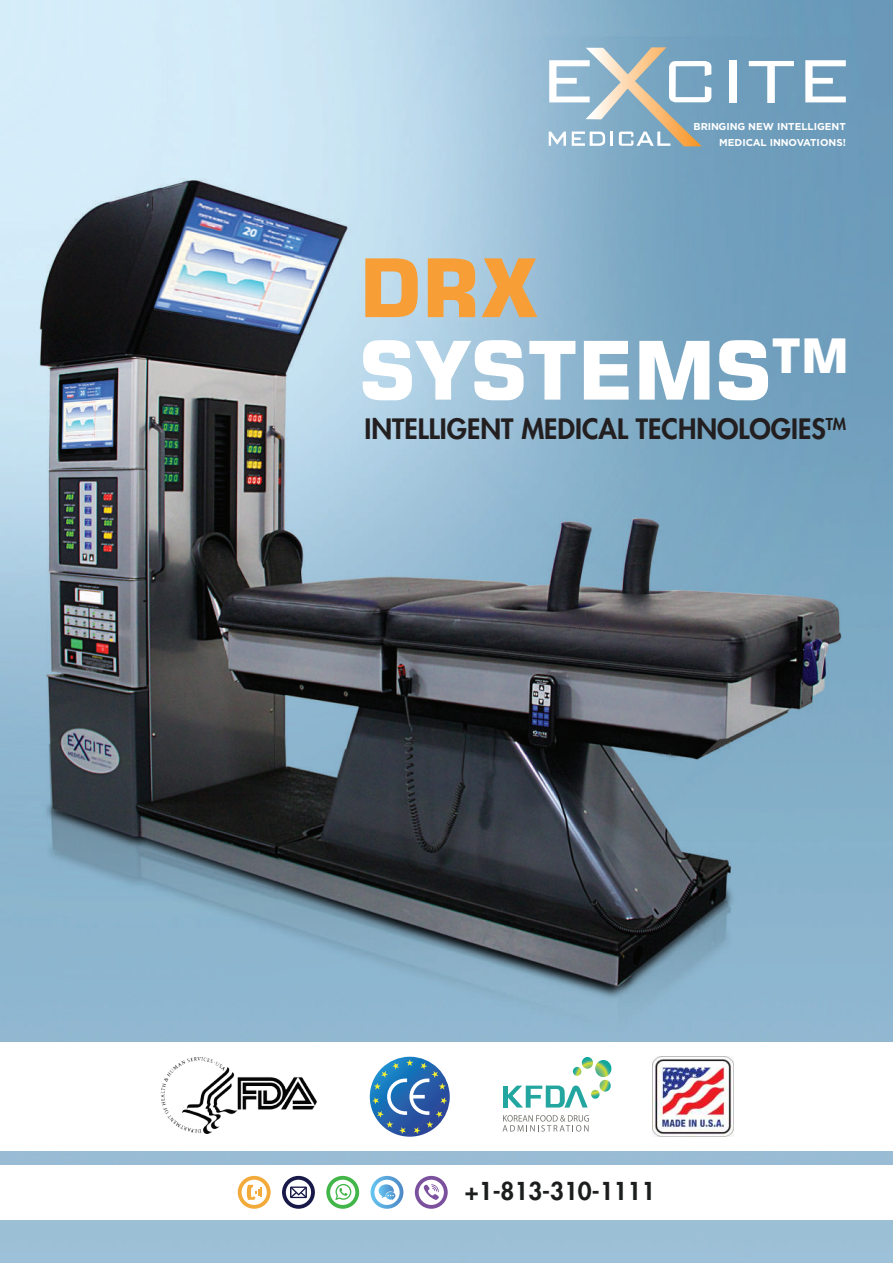
<style>
.page{position:relative;width:893px;height:1263px;background:#fff}
.page>*{position:absolute;margin:0;border:0;box-sizing:border-box;transform-origin:0 0}
.t1{font:700 80.85px/82.5px "Square 721 BT";color:#fff}
.t2{font:800 27.3px "Futura Std";color:#231f20}
.t3{font:800 24px "Futura Std";color:#1c1d1d}
.t4{font:700 10.05px/15.9px "Gotham";color:#fff;text-align:right}
.s1{color:#f89e36}
</style>
<div class="page">
<img style="left:0;top:0;width:893px;height:1263px">
<svg style="left:805px;top:60px;width:41px;height:42px"></svg>
<div style="left:730px;top:61px;width:7px;height:42px;background:#fff"></div>
<svg style="left:749px;top:61px;width:45px;height:42px"></svg>
<svg style="left:549px;top:47px;width:162px;height:99px;background:#a3bbc7"></svg>
<div style="left:0;top:1165px;width:893px;height:55px;background:#fff"></div>
<svg style="left:415px;top:1176px;width:33px;height:33px"></svg>
<svg style="left:238px;top:1176px;width:33px;height:33px"></svg>
<svg style="left:282px;top:1176px;width:33px;height:33px"></svg>
<svg style="left:326px;top:1176px;width:33px;height:33px"></svg>
<svg style="left:371px;top:1176px;width:32px;height:33px"></svg>
<div style="left:0;top:1042px;width:893px;height:109px;background:#fff"></div>
<img style="left:160px;top:1058px;width:157px;height:76px">
<img style="left:370px;top:1057px;width:80px;height:80px">
<svg style="left:372px;top:1059px;width:75px;height:75px"></svg>
<svg style="left:503px;top:1115px;width:86px;height:16px"></svg>
<hr style="left:503px;top:1086px;width:4px;height:21px;background:#23a5a0">
<svg style="left:507px;top:1057px;width:104px;height:51px"></svg>
<img style="left:653px;top:1056px;width:80px;height:81px">
<p class="t4" style="left:693px;top:118px;width:154px">BRINGING NEW INTELLIGENT<br>MEDICAL INNOVATIONS!</p>
<h1 class="t1" style="left:359px;top:246px;width:491px"><span class="s1">DRX<br></span>SYSTEMS<sup>TM</sup></h1>
<h2 class="t2" style="left:365px;top:412px;width:483px">INTELLIGENT MEDICAL TECHNOLOGIES<sup>TM</sup></h2>
<h3 class="t3" style="left:465px;top:1176px;width:192px">+1-813-310-1111</h3>
</div>
